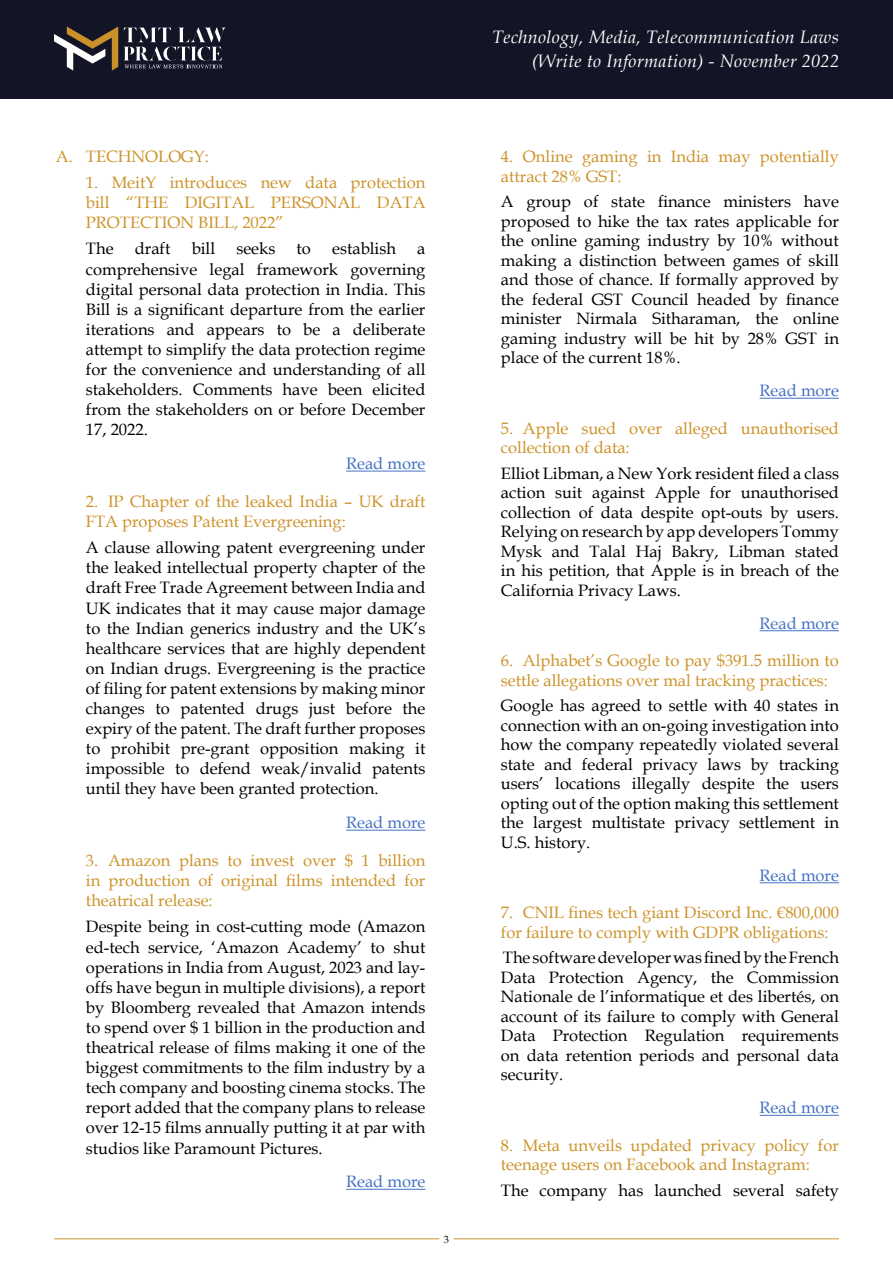
<style>
.page{position:relative;width:893px;height:1263px;background:#fff}
.page>*{position:absolute;margin:0;border:0;box-sizing:border-box;transform-origin:0 0}
.t1{font:italic 18px/24px "Book Antiqua";letter-spacing:.02em;color:#fff;text-align:right}
.t2{font:16.5px/20.1px "Book Antiqua";color:#000;text-align:justify}
.t3{font:16.5px/20.1px "Book Antiqua";color:#cc932a}
.t4{font:16.5px "Book Antiqua";color:#4472c4}
.t5{font:10.5px "Book Antiqua";color:#000}
</style>
<div class="page">
<hr style="left:346px;top:471px;width:79px;height:1px;background:#4472c4">
<hr style="left:346px;top:830px;width:79px;height:1px;background:#4472c4">
<hr style="left:346px;top:1189px;width:79px;height:1px;background:#4472c4">
<div style="left:0;top:0;width:893px;height:99px;background:#131425"></div>
<svg style="left:54px;top:27px;width:64px;height:44px"></svg>
<svg style="left:124px;top:28px;width:101px;height:40px"></svg>
<hr style="left:54px;top:1238px;width:385px;height:1px;background:#ca942b">
<hr style="left:454px;top:1238px;width:385px;height:1px;background:#ca942b">
<hr style="left:760px;top:398px;width:79px;height:1px;background:#4472c4">
<hr style="left:760px;top:630px;width:79px;height:1px;background:#4472c4">
<hr style="left:760px;top:882px;width:79px;height:1px;background:#4472c4">
<hr style="left:760px;top:1115px;width:79px;height:1px;background:#4472c4">
<p class="t3" style="left:56px;top:146px;width:155px">A. TECHNOLOGY:</p>
<p class="t3" style="left:86px;top:172px;width:341px;text-align:justify">1. MeitY introduces new data protection bill “THE DIGITAL PERSONAL DATA PROTECTION BILL, 2022”</p>
<p class="t2" style="left:86px;top:238px;width:29px">The</p>
<p class="t2" style="left:135px;top:238px;width:37px">draft</p>
<p class="t2" style="left:192px;top:238px;width:25px">bill</p>
<p class="t2" style="left:236px;top:238px;width:40px">seeks</p>
<p class="t2" style="left:297px;top:238px;width:16px">to</p>
<p class="t2" style="left:332px;top:238px;width:65px">establish</p>
<p class="t2" style="left:86px;top:238px;width:341px;text-indent:331px">a comprehensive legal framework governing digital personal data protection in India. This Bill is a significant departure from the earlier iterations and appears to be a deliberate attempt to simplify the data protection regime for the convenience and understanding of all stakeholders. Comments have been elicited from the stakeholders on or before December 17, 2022.</p>
<p class="t4" style="left:346px;top:452px;width:81px">Read more</p>
<p class="t3" style="left:86px;top:491px;width:341px">2. IP Chapter of the leaked India – UK draft<br>FTA proposes Patent Evergreening:</p>
<p class="t2" style="left:86px;top:537px;width:341px">A clause allowing patent evergreening under the leaked intellectual property chapter of the draft Free Trade Agreement between India and UK indicates that it may cause major damage to the Indian generics industry and the UK’s healthcare services that are highly dependent on Indian drugs. Evergreening is the practice of filing for patent extensions by making minor changes to patented drugs just before the expiry of the patent. The draft further proposes to prohibit pre-grant opposition making it impossible to defend weak/invalid patents until they have been granted protection.</p>
<p class="t4" style="left:346px;top:811px;width:81px">Read more</p>
<p class="t3" style="left:86px;top:850px;width:341px;text-align:justify">3. Amazon plans to invest over $ 1 billion in production of original films intended for theatrical release:</p>
<p class="t2" style="left:86px;top:916px;width:341px">Despite being in cost-cutting mode (Amazon ed-tech service, ‘Amazon Academy’ to shut operations in India from August, 2023 and lay&shy;offs have begun in multiple divisions), a report by Bloomberg revealed that Amazon intends to spend over $ 1 billion in the production and theatrical release of films making it one of the biggest commitments to the film industry by a tech company and boosting cinema stocks. The report added that the company plans to release over 12-15 films annually putting it at par with studios like Paramount Pictures.</p>
<p class="t4" style="left:346px;top:1170px;width:81px">Read more</p>
<p class="t5" style="left:444px;top:1232px;width:7px">3</p>
<p class="t1" style="left:492px;top:24px;width:348px">Technology, Media, Telecommunication Laws (Write to Information) - November 2022</p>
<p class="t3" style="left:501px;top:146px;width:339px;line-height:19.5px">4. Online gaming in India may potentially attract 28% GST:</p>
<p class="t2" style="left:501px;top:191px;width:340px;line-height:19.5px">A group of state finance ministers have proposed to hike the tax rates applicable for the online gaming industry by 10% without making a distinction between games of skill and those of chance. If formally approved by the federal GST Council headed by finance minister Nirmala Sitharaman, the online gaming industry will be hit by 28% GST in place of the current 18%.</p>
<p class="t4" style="left:760px;top:379px;width:81px">Read more</p>
<p class="t3" style="left:501px;top:418px;width:340px;line-height:19.5px">5. Apple sued over alleged unauthorised collection of data:</p>
<p class="t2" style="left:501px;top:463px;width:340px;line-height:19.5px">Elliot Libman, a New York resident filed a class action suit against Apple for unauthorised collection of data despite opt-outs by users.<br>Relying on research by app developers Tommy Mysk and Talal Haj Bakry, Libman stated in his petition, that Apple is in breach of the California Privacy Laws.</p>
<p class="t4" style="left:760px;top:611px;width:81px">Read more</p>
<p class="t3" style="left:501px;top:650px;width:339px;line-height:19.5px">6. Alphabet’s Google to pay $391.5 million to settle allegations over mal tracking practices:</p>
<p class="t2" style="left:501px;top:695px;width:340px;line-height:19.5px">Google has agreed to settle with 40 states in connection with an on-going investigation into how the company repeatedly violated several state and federal privacy laws by tracking users’ locations illegally despite the users opting out of the option making this settlement the largest multistate privacy settlement in U.S. history.</p>
<p class="t4" style="left:760px;top:863px;width:81px">Read more</p>
<p class="t3" style="left:501px;top:902px;width:339px;line-height:19.5px">7. CNIL fines tech giant Discord Inc. €800,000 for failure to comply with GDPR obligations:</p>
<p class="t2" style="left:501px;top:947px;width:340px;line-height:19.5px">The software developer was fined by the French Data Protection Agency, the Commission Nationale de l’informatique et des libertés, on account of its failure to comply with General Data Protection Regulation requirements on data retention periods and personal data security.</p>
<p class="t4" style="left:760px;top:1096px;width:81px">Read more</p>
<p class="t3" style="left:501px;top:1135px;width:340px;line-height:19.5px">8. Meta unveils updated privacy policy for teenage users on Facebook and Instagram:</p>
<p class="t2" style="left:501px;top:1180px;width:340px">The company has launched several safety</p>
</div>
